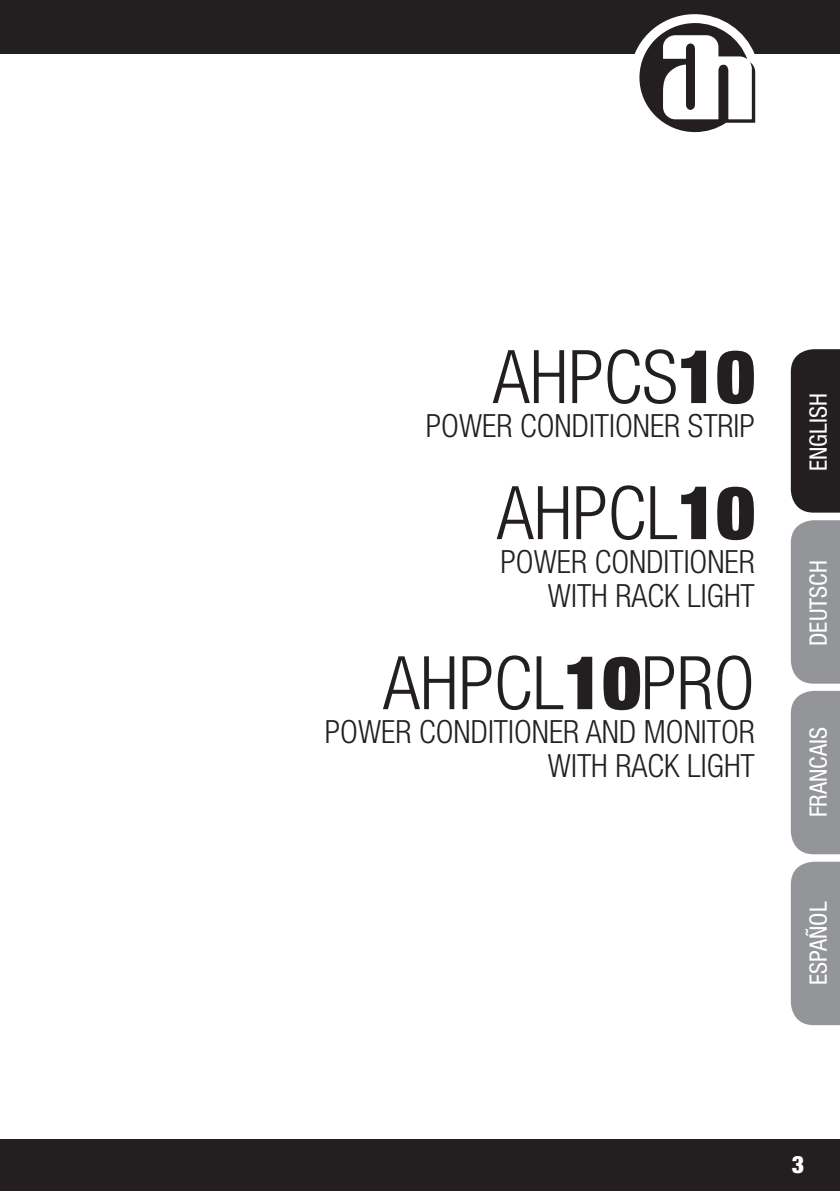
<style>
.page{position:relative;width:840px;height:1191px;background:#fff}
.page>*{position:absolute;margin:0;border:0;box-sizing:border-box;transform-origin:0 0}
.t1{font:300 condensed 74px "Helvetica Neue LT Std";color:#231f20}
.t2{font:300 condensed 32px/34px "Helvetica Neue LT Std";color:#231f20;text-align:right}
.t3{font:condensed 24px "Helvetica Neue LT Std";color:#fff}
.t4{font:900 condensed 24px "Helvetica Neue LT Std";color:#fff}
.s1{font-weight:900}
</style>
<div class="page">
<div style="left:0;top:0;width:839px;height:54px;background:#231f20"></div>
<div style="left:0;top:1138px;width:839px;height:53px;background:#231f20"></div>
<svg style="left:634px;top:14px;width:122px;height:119px"></svg>
<div style="left:790px;top:349px;width:49px;height:163px;background:#231f20"></div>
<div style="left:790px;top:520px;width:49px;height:163px;background:#939598"></div>
<div style="left:790px;top:691px;width:49px;height:163px;background:#939598"></div>
<div style="left:790px;top:861px;width:49px;height:164px;background:#939598"></div>
<h1 class="t1" style="left:492px;top:334px;width:263px">AHPCS<span class="s1">10</span></h1>
<p class="t2" style="left:425px;top:408px;width:330px">POWER CONDITIONER STRIP</p>
<h1 class="t1" style="left:496px;top:470px;width:259px">AHPCL<span class="s1">10</span></h1>
<p class="t2" style="left:500px;top:544px;width:256px">POWER CONDITIONER<br>WITH RACK LIGHT</p>
<h1 class="t1" style="left:383px;top:640px;width:373px">AHPCL<span class="s1">10</span>PRO</h1>
<p class="t2" style="left:325px;top:714px;width:431px">POWER CONDITIONER AND MONITOR<br>WITH RACK LIGHT</p>
<p class="t3" style="left:804px;top:471px;width:79px;rotate:-90deg">ENGLISH</p>
<p class="t3" style="left:804px;top:646px;width:87px;rotate:-90deg">DEUTSCH</p>
<p class="t3" style="left:804px;top:818px;width:91px;rotate:-90deg">FRANCAIS</p>
<p class="t3" style="left:804px;top:989px;width:91px;rotate:-90deg">FRANCAIS</p>
<p class="t3" style="left:804px;top:984px;width:85px;rotate:-90deg">ESPAÑOL</p>
<p class="t4" style="left:791px;top:1149px;width:14px">3</p>
</div>
